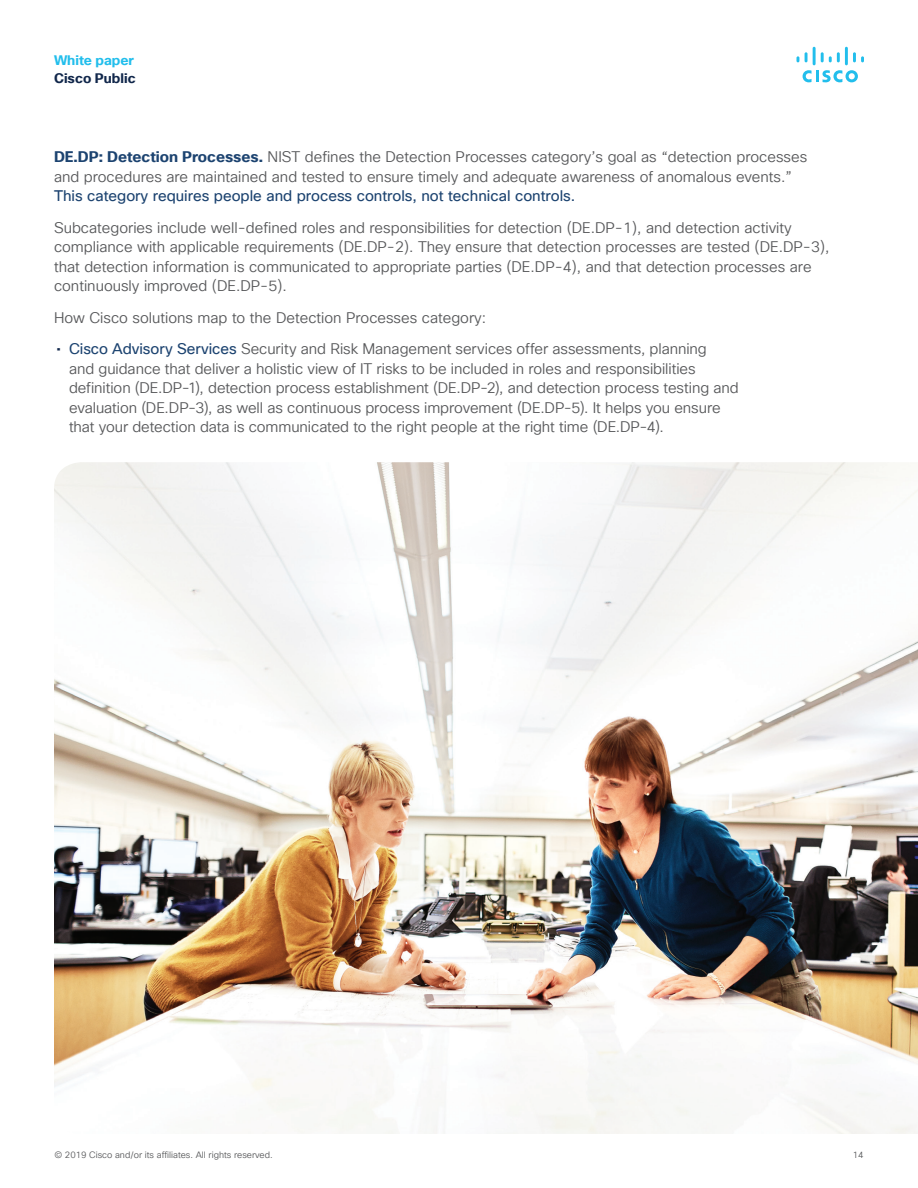
<style>
.page{position:relative;width:918px;height:1188px;background:#fff}
.page>*{position:absolute;margin:0;border:0;box-sizing:border-box;transform-origin:0 0}
.t1{font:15px/19.5px "Cisco Sans TT Light";color:#57585a}
.t2{font:15px "Cisco Sans TT";color:#1c4370}
.t3{font:700 13.5px "Cisco Sans TT";color:#11274b}
.t4{font:700 13.5px "Cisco Sans TT";color:#22beec}
.t5{font:9px "Cisco Sans TT Light";color:#57585a}
.s1{font-family:"Cisco Sans TT";font-weight:700;color:#1c4370}
.s2{font-family:"Cisco Sans TT";color:#11274b}
.s3{font-family:"Cisco Sans TT";color:#1c4370}
</style>
<div class="page">
<svg style="left:803px;top:70px;width:55px;height:12px"></svg>
<svg style="left:797px;top:56px;width:2px;height:6px"></svg>
<svg style="left:805px;top:52px;width:3px;height:10px"></svg>
<hr style="left:813px;top:47px;width:3px;height:18px;background:#22beec">
<svg style="left:821px;top:52px;width:19px;height:10px"></svg>
<hr style="left:845px;top:47px;width:3px;height:18px;background:#22beec">
<svg style="left:853px;top:52px;width:11px;height:10px"></svg>
<img style="left:54px;top:462px;width:864px;height:672px">
<p class="t4" style="left:54px;top:51px;width:82px">White paper</p>
<p class="t3" style="left:54px;top:69px;width:83px">Cisco Public</p>
<p class="t1" style="left:54px;top:148px;width:755px"><span class="s1">DE.DP: Detection Processes.</span> NIST defines the Detection Processes category’s goal as “detection processes and procedures are maintained and tested to ensure timely and adequate awareness of anomalous events.”</p>
<p class="t2" style="left:54px;top:186px;width:523px">This category requires people and process controls, not technical controls.</p>
<p class="t1" style="left:54px;top:218px;width:777px">Subcategories include well-defined roles and responsibilities for detection (DE.DP-1), and detection activity compliance with applicable requirements (DE.DP-2). They ensure that detection processes are tested (DE.DP-3), that detection information is communicated to appropriate parties (DE.DP-4), and that detection processes are continuously improved (DE.DP-5).</p>
<p class="t1" style="left:54px;top:308px;width:434px">How Cisco solutions map to the Detection Processes category:</p>
<p class="t1" style="left:69px;top:340px;width:671px;text-indent:-13px"><span class="s2">•</span> <span class="s3">Cisco Advisory Services</span> Security and Risk Management services offer assessments, planning<br>and guidance that deliver a holistic view of IT risks to be included in roles and responsibilities definition (DE.DP-1), detection process establishment (DE.DP-2), and detection process testing and evaluation (DE.DP-3), as well as continuous process improvement (DE.DP-5). It helps you ensure that your detection data is communicated to the right people at the right time (DE.DP-4).</p>
<p class="t5" style="left:54px;top:1149px;width:220px">© 2019 Cisco and/or its affiliates. All rights reserved.</p>
<p class="t5" style="left:853px;top:1149px;width:12px">14</p>
</div>
